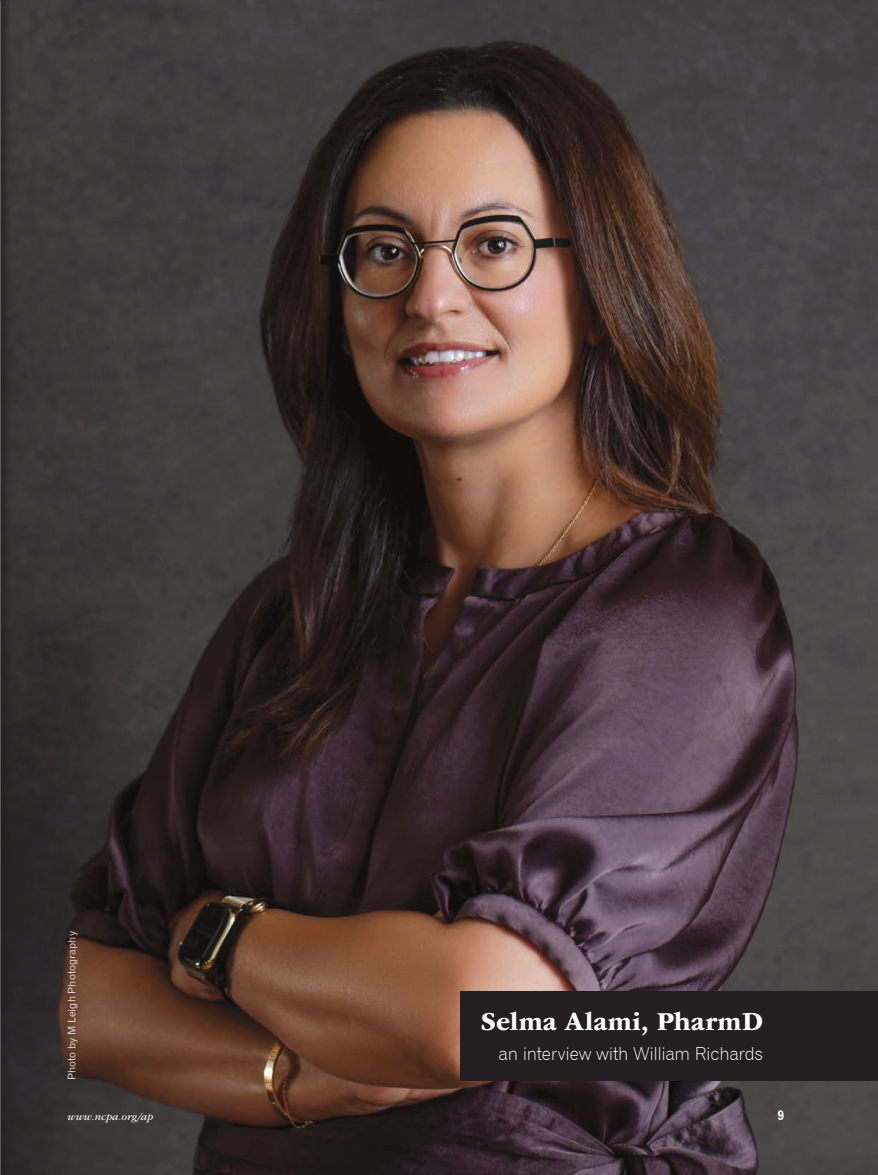
<style>
.page{position:relative;width:878px;height:1175px;background:#fff}
.page>*{position:absolute;margin:0;border:0;box-sizing:border-box;transform-origin:0 0}
.t1{font:700 27px "ITC Garamond Std";letter-spacing:.01em;color:#fff}
.t2{font:18px "Gothic 720 BT Light B";letter-spacing:-.015em;color:#fff}
.t3{font:13.5px "Gothic 720 BT Bold B";color:#fff}
.t4{font:10.5px "Gothic 720 BT Roman B";letter-spacing:.01em;color:#fff}
.t5{font:italic 10.5px "ITC Garamond Std";letter-spacing:.025em;color:#fff}
</style>
<div class="page">
<img style="left:13px;top:0;width:865px;height:1174px">
<div style="left:0;top:0;width:13px;height:1174px;background:#231f20;opacity:.75"></div>
<div style="left:740px;top:991px;width:138px;height:89px;background:#231f20"></div>
<div style="left:460px;top:991px;width:323px;height:89px;background:#231f20"></div>
<p class="t4" style="left:65px;top:1080px;width:151px;rotate:-90deg">Photo by M Leigh Photography</p>
<h1 class="t1" style="left:480px;top:1006px;width:284px">Selma Alami, PharmD</h1>
<p class="t2" style="left:498px;top:1042px;width:266px">an interview with William Richards</p>
<p class="t5" style="left:68px;top:1110px;width:87px">www.ncpa.org/ap</p>
<p class="t3" style="left:777px;top:1106px;width:8px">9</p>
</div>
